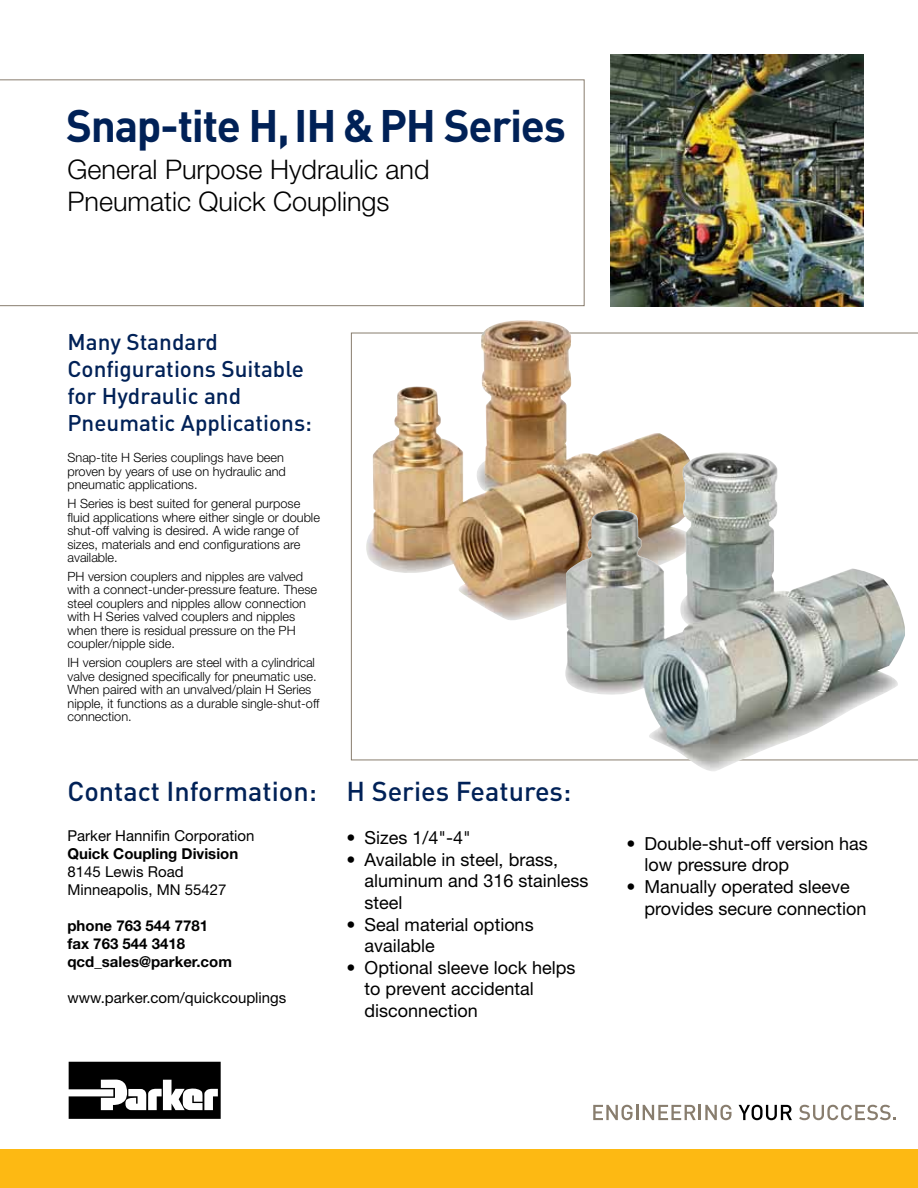
<style>
.page{position:relative;width:918px;height:1188px;background:#fff}
.page>*{position:absolute;margin:0;border:0;box-sizing:border-box;transform-origin:0 0}
.t1{font:700 45px "DINOT";letter-spacing:-.03em;color:#002157}
.t2{font:300 27px/32.4px "Helvetica Neue LT Std";color:#000}
.t3{font:500 27px "DINOT";color:#002157}
.t4{font:500 22.5px/27px "DINOT";color:#002157}
.t5{font:18px/21.6px "Helvetica Neue LT Std";color:#000}
.t6{font:15px/18px "Helvetica Neue LT Std";color:#000}
.t7{font:700 15px/18px "Helvetica Neue LT Std";color:#000}
.t8{font:300 12.75px/13.5px "Helvetica Neue LT Std";color:#000}
</style>
<div class="page">
<svg style="left:69px;top:1062px;width:152px;height:57px"></svg>
<div style="left:0;top:1150px;width:918px;height:38px;background:#fdb913"></div>
<svg style="left:593px;top:1105px;width:139px;height:15px"></svg>
<svg style="left:739px;top:1105px;width:53px;height:15px"></svg>
<svg style="left:799px;top:1105px;width:97px;height:15px"></svg>
<svg style="left:0;top:79px;width:585px;height:227px"></svg>
<img style="left:366px;top:320px;width:331px;height:300px">
<img style="left:565px;top:453px;width:340px;height:318px">
<img style="left:610px;top:54px;width:254px;height:253px">
<h1 class="t1" style="left:66px;top:95px;width:501px">Snap-tite H, IH &amp; PH Series</h1>
<h2 class="t2" style="left:68px;top:153px;width:364px">General Purpose Hydraulic and<br>Pneumatic Quick Couplings</h2>
<h3 class="t4" style="left:68px;top:327px;width:246px">Many Standard<br>Configurations Suitable for Hydraulic and<br>Pneumatic Applications:</h3>
<p class="t8" style="left:68px;top:451px;width:220px">Snap-tite H Series couplings have been proven by years of use on hydraulic and pneumatic applications.</p>
<p class="t8" style="left:68px;top:496px;width:254px">H Series is best suited for general purpose fluid applications where either single or double shut-off valving is desired. A wide range of sizes, materials and end configurations are available.</p>
<p class="t8" style="left:68px;top:569px;width:251px">PH version couplers and nipples are valved with a connect-under-pressure feature. These steel couplers and nipples allow connection with H Series valved couplers and nipples when there is residual pressure on the PH coupler/nipple side.</p>
<p class="t8" style="left:68px;top:656px;width:253px">IH version couplers are steel with a cylindrical valve designed specifically for pneumatic use.<br>When paired with an unvalved/plain H Series nipple, it functions as a durable single-shut-off connection.</p>
<h2 class="t3" style="left:68px;top:773px;width:251px">Contact Information:</h2>
<p class="t6" style="left:68px;top:826px;width:188px">Parker Hannifin Corporation</p>
<p class="t7" style="left:68px;top:844px;width:172px">Quick Coupling Division</p>
<p class="t6" style="left:68px;top:862px;width:160px">8145 Lewis Road<br>Minneapolis, MN 55427</p>
<p class="t7" style="left:68px;top:916px;width:166px">phone 763 544 7781 fax 763 544 3418 qcd_sales@parker.com</p>
<p class="t6" style="left:68px;top:988px;width:220px">www.parker.com/quickcouplings</p>
<h2 class="t3" style="left:347px;top:773px;width:226px">H Series Features:</h2>
<h3 class="t5" style="left:347px;top:827px;width:126px">• Sizes 1/4"-4"</h3>
<h3 class="t5" style="left:365px;top:848px;width:225px;text-indent:-18px">• Available in steel, brass, aluminum and 316 stainless steel</h3>
<h3 class="t5" style="left:365px;top:913px;width:171px;text-indent:-18px">• Seal material options available</h3>
<h3 class="t5" style="left:365px;top:956px;width:212px;text-indent:-18px">• Optional sleeve lock helps to prevent accidental disconnection</h3>
<h3 class="t5" style="left:645px;top:832px;width:225px;text-indent:-18px">• Double-shut-off version has low pressure drop</h3>
<h3 class="t5" style="left:645px;top:876px;width:224px;text-indent:-18px">• Manually operated sleeve provides secure connection</h3>
</div>
